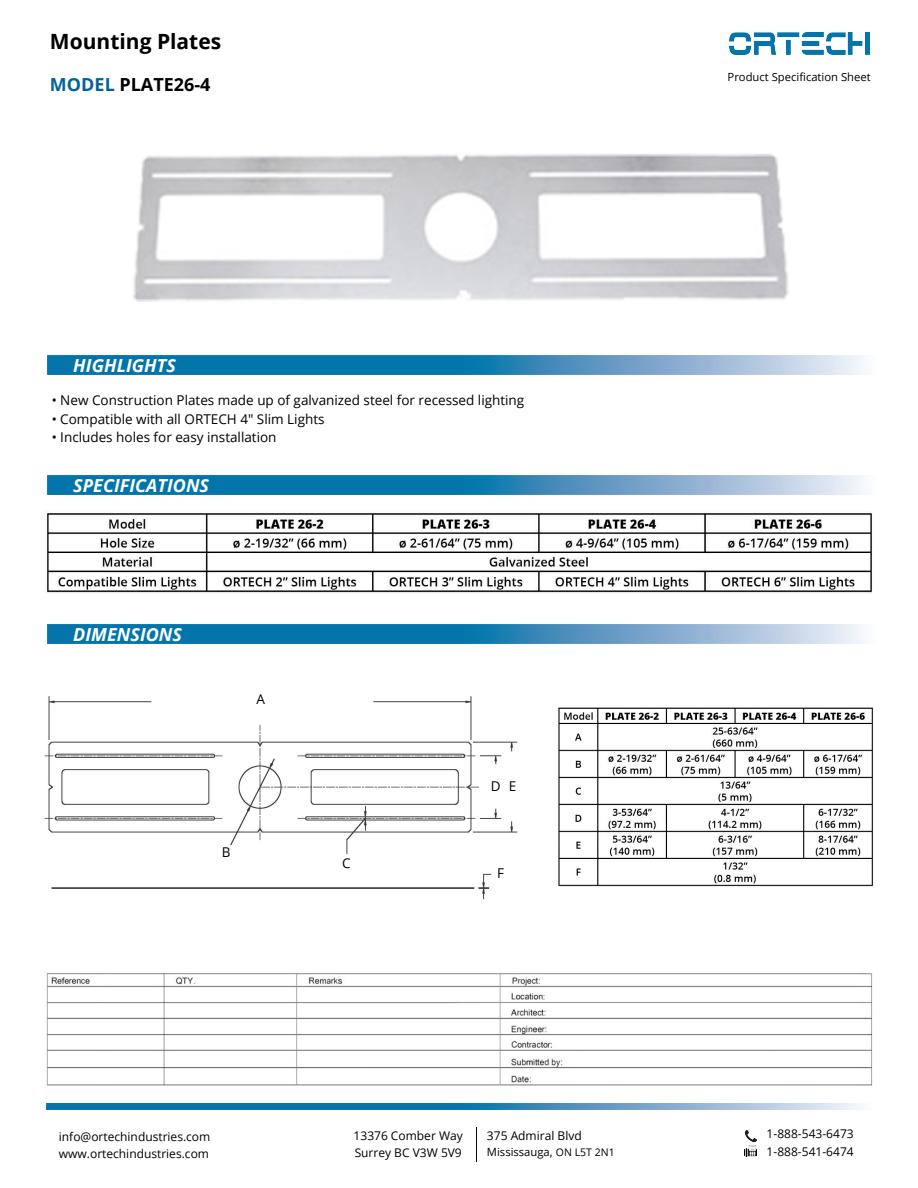
<style>
.page{position:relative;width:918px;height:1188px;background:#fff}
.page>*{position:absolute;margin:0;border:0;box-sizing:border-box;transform-origin:0 0}
.t1{font:700 21px "Open Sans";color:#000}
.t2{font:italic 700 18px "Open Sans";color:#fff}
.t3{font:700 18px "Open Sans";color:#000}
.t4{font:13.5px "Open Sans";color:#000}
.t5{font:12px/18px "Open Sans";color:#000}
.t6{font:11.25px "Open Sans";color:#000}
.s1{color:#04629a}
.s2{font-size:12px}
.s3{font-size:10.5px}
</style>
<div class="page">
<img style="left:133px;top:32px;width:691px;height:270px">
<img style="left:729px;top:33px;width:141px;height:22px">
<img style="left:47px;top:355px;width:816px;height:20px">
<svg style="left:744px;top:1130px;width:13px;height:27px"></svg>
<img style="left:46px;top:1103px;width:814px;height:6px">
<img style="left:476px;top:1128px;width:1px;height:34px">
<img style="left:47px;top:624px;width:816px;height:19px">
<img style="left:46px;top:973px;width:827px;height:113px">
<img style="left:47px;top:475px;width:816px;height:20px">
<img style="left:46px;top:512px;width:826px;height:81px">
<img style="left:44px;top:696px;width:474px;height:204px">
<img style="left:558px;top:707px;width:315px;height:180px">
<h1 class="t1" style="left:50px;top:26px;width:173px">Mounting Plates</h1>
<h2 class="t3" style="left:50px;top:72px;width:162px"><span class="s1">MODEL</span> PLATE26-4</h2>
<h2 class="t2" style="left:73px;top:353px;width:104px">HIGHLIGHTS</h2>
<p class="t4" style="left:52px;top:390px;width:474px">• New Construction Plates made up of galvanized steel for recessed lighting</p>
<p class="t4" style="left:52px;top:409px;width:274px">• Compatible with all ORTECH 4" Slim Lights</p>
<p class="t4" style="left:52px;top:428px;width:226px">• Includes holes for easy installation</p>
<h2 class="t2" style="left:73px;top:473px;width:137px">SPECIFICATIONS</h2>
<h2 class="t2" style="left:73px;top:622px;width:110px">DIMENSIONS</h2>
<p class="t4" style="left:256px;top:690px;width:10px">A</p>
<p class="t4" style="left:222px;top:843px;width:10px">B</p>
<p class="t4" style="left:342px;top:854px;width:10px">C</p>
<p class="t4" style="left:491px;top:777px;width:27px">D E</p>
<p class="t4" style="left:497px;top:864px;width:8px">F</p>
<p class="t5" style="left:354px;top:1126px;width:111px">13376 Comber Way<br>Surrey BC V3W 5V9</p>
<p class="t5" style="left:59px;top:1128px;width:153px;line-height:16.8px">info@ortechindustries.com www.ortechindustries.com</p>
<p class="t5" style="left:487px;top:1126px;width:96px">375 Admiral Blvd</p>
<p class="t6" style="left:487px;top:1145px;width:129px">Mississauga<span class="s2">,</span> <span class="s3">ON L5T 2N1</span></p>
<p class="t6" style="left:728px;top:70px;width:145px">Product Specification Sheet</p>
<p class="t5" style="left:767px;top:1125px;width:89px">1-888-543-6473<br>1-888-541-6474</p>
</div>
